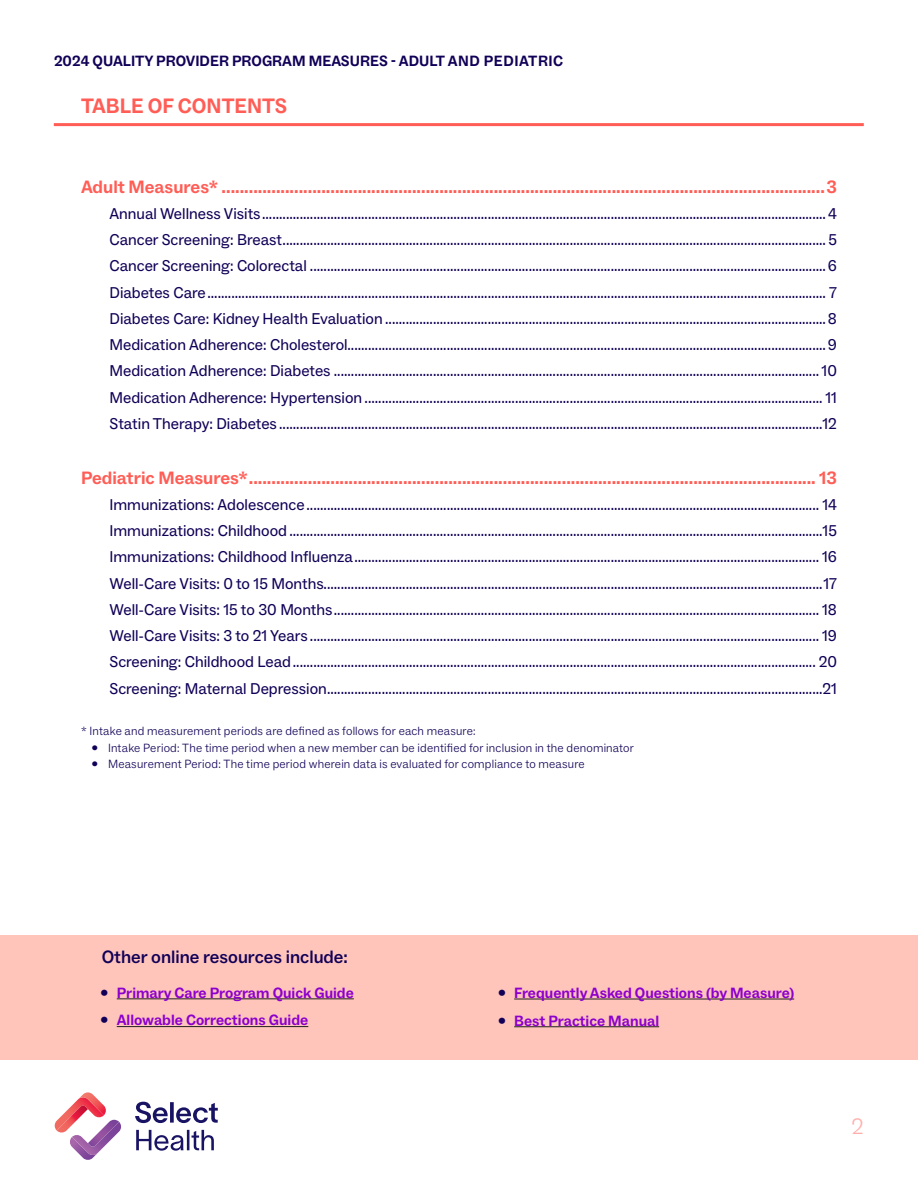
<style>
.page{position:relative;width:918px;height:1188px;background:#fff}
.page>*{position:absolute;margin:0;border:0;box-sizing:border-box;transform-origin:0 0}
.t1{font:300 22.5px "ABC Social";color:#ffaeaa}
.Table_of_Contents_Header{font:700 21px "ABC Social";color:#ff5d55}
.Table_of_Contents_Body{font:700 18px "ABC Social";color:#ff5d55}
.TOC_body_text{font:500 18px "ABC Social";color:#110057}
.t2{font:15.75px "ABC Social";color:#110057}
.t3{font:700 15px "ABC Social";color:#8c00cd}
.t4{font:700 15px "ABC Social";color:#110057}
.Footnote{font:300 12px "ABC Social";letter-spacing:.015em;color:#110057}
.s1{font-weight:400}
.s2{font-weight:400;color:#110057}
</style>
<div class="page">
<hr style="left:54px;top:123px;width:810px;height:3px;background:#ff5d55">
<svg style="left:135px;top:1102px;width:83px;height:49px"></svg>
<svg style="left:54px;top:1092px;width:67px;height:68px"></svg>
<div style="left:0;top:935px;width:918px;height:125px;background:#ffc5bb"></div>
<hr style="left:117px;top:999px;width:237px;height:1px;background:#231f20">
<hr style="left:117px;top:1026px;width:191px;height:1px;background:#231f20">
<hr style="left:514px;top:999px;width:280px;height:1px;background:#231f20">
<hr style="left:514px;top:1026px;width:145px;height:1px;background:#231f20">
<p class="t4" style="left:54px;top:52px;width:511px">2024 QUALITY PROVIDER PROGRAM MEASURES - ADULT AND PEDIATRIC</p>
<p class="Table_of_Contents_Header" style="left:81px;top:93px;width:208px">TABLE OF CONTENTS</p>
<p class="Table_of_Contents_Body" style="left:81px;top:176px;width:757px">Adult Measures* .....................................................................................................................................3</p>
<p class="t2" style="left:110px;top:204px;width:729px">Annual Wellness Visits.....................................................................................................................................................................4</p>
<p class="t2" style="left:110px;top:230px;width:729px">Cancer Screening: Breast............................................................................................................................................................... 5</p>
<p class="t2" style="left:110px;top:256px;width:729px">Cancer Screening: Colorectal .......................................................................................................................................................6</p>
<p class="t2" style="left:110px;top:283px;width:729px">Diabetes Care..................................................................................................................................................................................... 7</p>
<p class="t2" style="left:110px;top:309px;width:729px">Diabetes Care: Kidney Health Evaluation .................................................................................................................................8</p>
<p class="t2" style="left:110px;top:335px;width:729px">Medication Adherence: Cholesterol............................................................................................................................................9</p>
<p class="t2" style="left:110px;top:361px;width:729px">Medication Adherence: Diabetes ..............................................................................................................................................10</p>
<p class="t2" style="left:110px;top:388px;width:729px">Medication Adherence: Hypertension ...................................................................................................................................... 11</p>
<p class="t2" style="left:110px;top:414px;width:729px">Statin Therapy: Diabetes ...............................................................................................................................................................12</p>
<p class="Table_of_Contents_Body" style="left:81px;top:466px;width:757px">Pediatric Measures*............................................................................................................................. 13</p>
<p class="t2" style="left:110px;top:495px;width:729px">Immunizations: Adolescence...................................................................................................................................................... 14</p>
<p class="t2" style="left:110px;top:521px;width:729px">Immunizations: Childhood ............................................................................................................................................................15</p>
<p class="t2" style="left:110px;top:547px;width:729px">Immunizations: Childhood Influenza........................................................................................................................................ 16</p>
<p class="t2" style="left:110px;top:573px;width:729px">Well-Care Visits: 0 to 15 Months..................................................................................................................................................17</p>
<p class="t2" style="left:109px;top:600px;width:729px">Well-Care Visits: 15 to 30 Months.............................................................................................................................................. 18</p>
<p class="t2" style="left:109px;top:626px;width:729px">Well-Care Visits: 3 to 21 Years ..................................................................................................................................................... 19</p>
<p class="t2" style="left:110px;top:652px;width:729px">Screening: Childhood Lead......................................................................................................................................................... 20</p>
<p class="t2" style="left:110px;top:678px;width:729px">Screening: Maternal Depression.................................................................................................................................................21</p>
<p class="Footnote" style="left:81px;top:724px;width:396px">* Intake and measurement periods are defined as follows for each measure:</p>
<p class="Footnote" style="left:92px;top:740px;width:544px"><span class="s1">•</span> Intake Period: The time period when a new member can be identified for inclusion in the denominator</p>
<p class="Footnote" style="left:92px;top:757px;width:495px"><span class="s1">•</span> Measurement Period: The time period wherein data is evaluated for compliance to measure</p>
<p class="TOC_body_text" style="left:102px;top:946px;width:248px">Other online resources include:</p>
<p class="t3" style="left:100px;top:983px;width:255px"><span class="s2">•</span> Primary Care Program Quick Guide</p>
<p class="t3" style="left:100px;top:1011px;width:210px"><span class="s2">•</span> Allowable Corrections Guide</p>
<p class="t3" style="left:498px;top:984px;width:298px"><span class="s2">•</span> Frequently Asked Questions (by Measure)</p>
<p class="t3" style="left:498px;top:1011px;width:163px"><span class="s2">•</span> Best Practice Manual</p>
<h1 class="t1" style="left:852px;top:1113px;width:14px">2</h1>
</div>
